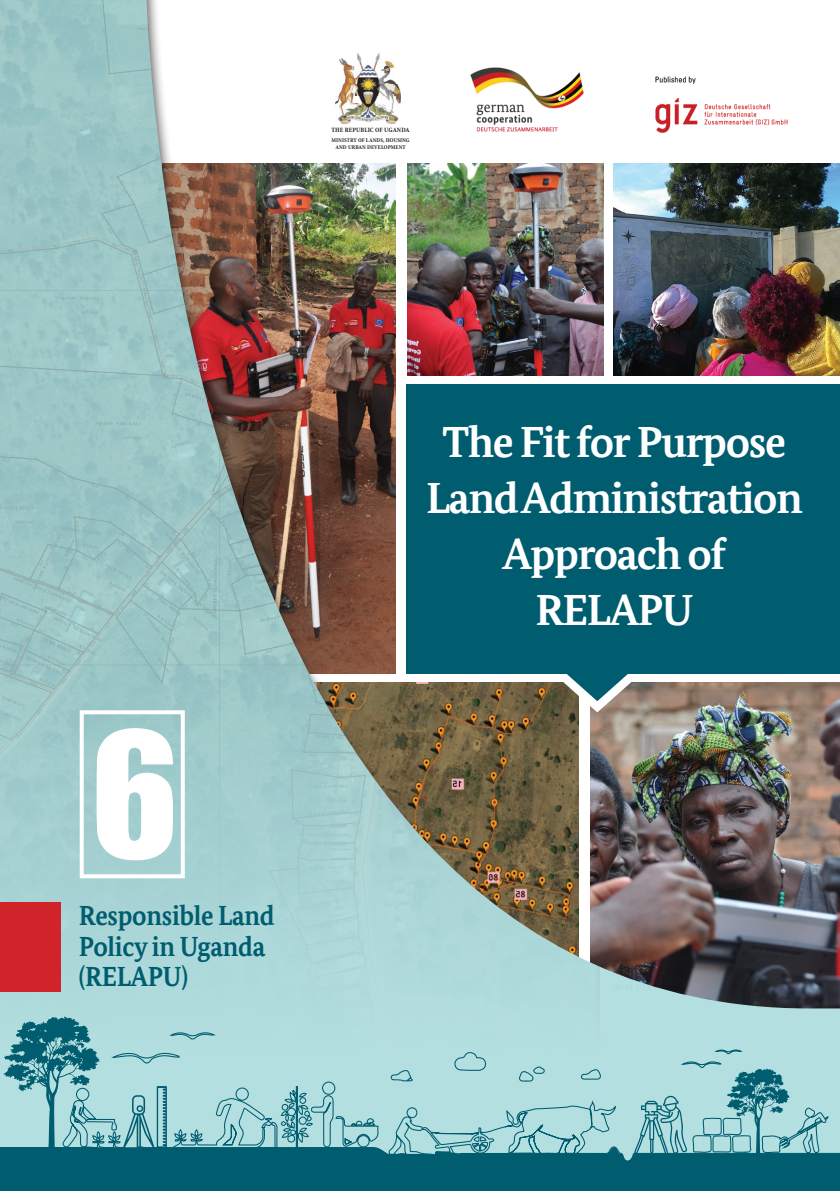
<style>
.page{position:relative;width:840px;height:1191px;background:#fff}
.page>*{position:absolute;margin:0;border:0;box-sizing:border-box;transform-origin:0 0}
.t1{font:161px "Impact";color:#fff}
.t2{font:700 43.6px/56px "Bundes Serif";letter-spacing:-.03em;color:#fff;text-align:center}
.t3{font:700 27.8px/30.6px "Bundes Serif";letter-spacing:-.01em;color:#005d70;scale:.93 1}
.t4{font:700 condensed 6.6px "Minion Pro";letter-spacing:.01em;color:#231f20}
.t5{font:700 condensed 5.8px/6.8px "Minion Pro";letter-spacing:.01em;color:#231f20;text-align:center}
</style>
<div class="page">
<img style="left:0;top:0;width:839px;height:1030px">
<img style="left:468px;top:68px;width:118px;height:66px">
<div style="left:0;top:902px;width:61px;height:90px;background:#d1232a"></div>
<img style="left:335px;top:53px;width:65px;height:70px">
<img style="left:641px;top:64px;width:148px;height:70px">
<svg style="left:0;top:1030px;width:839px;height:161px;background:#76b2ba"></svg>
<svg style="left:633px;top:1095px;width:53px;height:60px;background:#84bcc3"></svg>
<svg style="left:123px;top:1086px;width:44px;height:62px;background:#83bcc2"></svg>
<svg style="left:4px;top:1016px;width:96px;height:133px;background:#72afb7"></svg>
<svg style="left:726px;top:1068px;width:63px;height:86px;background:#70aeb6"></svg>
<div style="left:80px;top:710px;width:105px;height:168px;border:4px solid #fff"></div>
<p class="t4" style="left:331px;top:125px;width:79px">THE REPUBLIC OF UGANDA</p>
<p class="t5" style="left:331px;top:137px;width:79px">MINISTRY OF LANDS, HOUSING<br>AND URBAN DEVELOPMENT</p>
<h1 class="t1" style="left:91px;top:670px;width:89px">6</h1>
<p class="t3" style="left:79px;top:900px;width:212px">Responsible Land<br>Policy in Uganda (RELAPU)</p>
<p class="t2" style="left:426px;top:414px;width:378px">The Fit for Purpose<br>Land Administration<br>Approach of<br>RELAPU</p>
</div>
